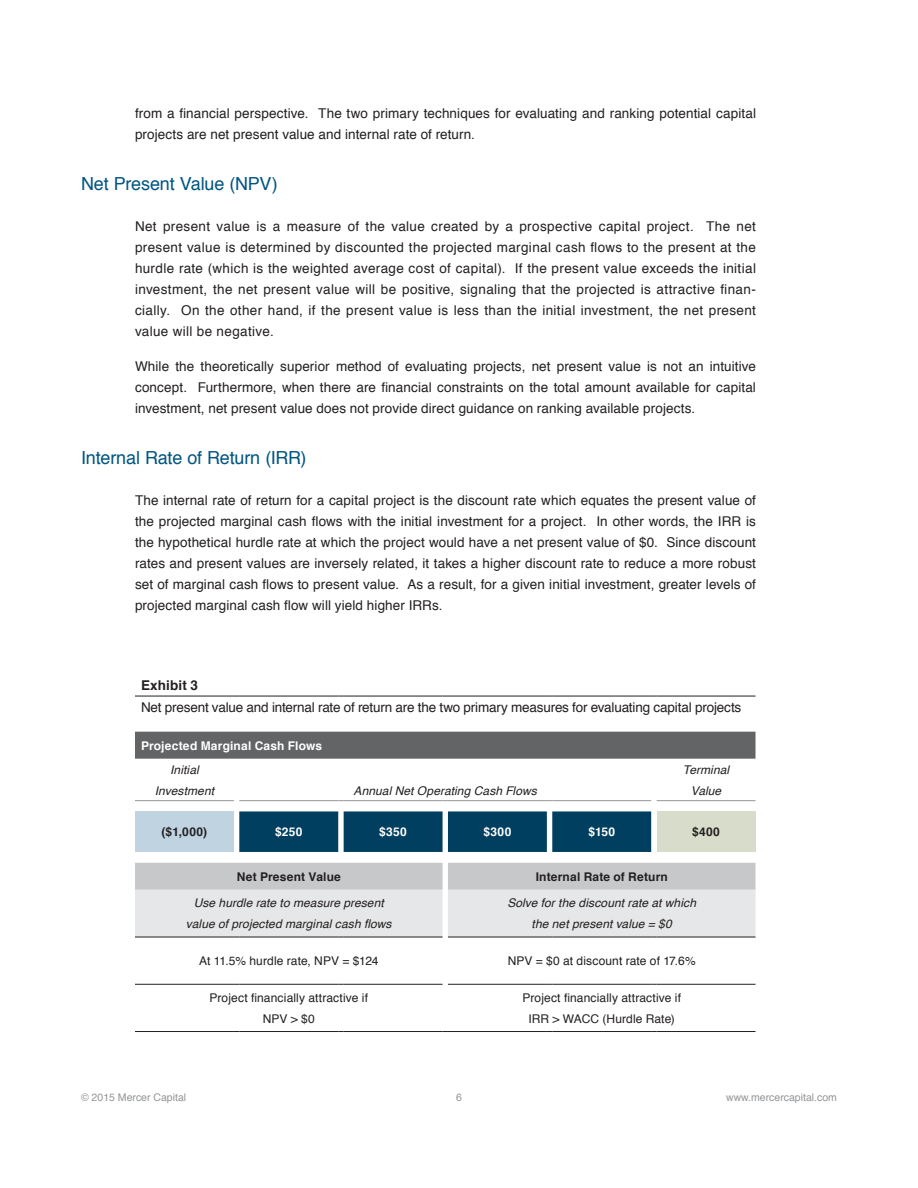
<style>
.page{position:relative;width:918px;height:1188px;background:#fff}
.page>*{position:absolute;margin:0;border:0;box-sizing:border-box;transform-origin:0 0}
.t1{font:18px "Helvetica";letter-spacing:-.01em;color:#005581}
.t2{font:13.5px/21px "Helvetica";letter-spacing:.005em;color:#231f20;text-align:justify}
.t3{font:13.5px "Helvetica";letter-spacing:-.015em;color:#231f20}
.t4{font:700 13.5px "Helvetica";letter-spacing:.01em;color:#231f20}
.t5{font:italic 12px/21px "Helvetica";letter-spacing:.01em;color:#231f20;text-align:center}
.t6{font:12px/21px "Helvetica";letter-spacing:.01em;color:#231f20;text-align:center}
.t7{font:700 12px "Helvetica";letter-spacing:.015em;color:#231f20}
.t8{font:700 12px "Helvetica";letter-spacing:.015em;color:#fff}
.t9{font:10.5px "Helvetica";color:#939598}
</style>
<div class="page">
<div style="left:135px;top:732px;width:621px;height:27px;background:#636466"></div>
<div style="left:135px;top:811px;width:99px;height:41px;background:#bfd3e1"></div>
<svg style="left:239px;top:811px;width:412px;height:41px;background:#114c69"></svg>
<div style="left:657px;top:811px;width:99px;height:41px;background:#d8ddcb"></div>
<hr style="left:135px;top:800px;width:99px;height:1px;background:#939598">
<hr style="left:239px;top:800px;width:99px;height:1px;background:#939598">
<hr style="left:344px;top:800px;width:99px;height:1px;background:#939598">
<hr style="left:448px;top:800px;width:99px;height:1px;background:#939598">
<hr style="left:552px;top:800px;width:99px;height:1px;background:#939598">
<hr style="left:657px;top:800px;width:99px;height:1px;background:#939598">
<hr style="left:135px;top:696px;width:99px;height:1px;background:#231f20">
<hr style="left:239px;top:696px;width:99px;height:1px;background:#231f20">
<hr style="left:344px;top:696px;width:99px;height:1px;background:#231f20">
<hr style="left:448px;top:696px;width:99px;height:1px;background:#231f20">
<hr style="left:552px;top:696px;width:99px;height:1px;background:#231f20">
<hr style="left:657px;top:696px;width:99px;height:1px;background:#231f20">
<svg style="left:135px;top:863px;width:621px;height:75px;background:#d9dadb"></svg>
<hr style="left:657px;top:937px;width:99px;height:1px;background:#231f20">
<hr style="left:135px;top:984px;width:99px;height:1px;background:#231f20">
<hr style="left:239px;top:984px;width:99px;height:1px;background:#231f20">
<hr style="left:344px;top:984px;width:99px;height:1px;background:#231f20">
<hr style="left:448px;top:984px;width:99px;height:1px;background:#231f20">
<hr style="left:552px;top:984px;width:99px;height:1px;background:#231f20">
<hr style="left:657px;top:984px;width:99px;height:1px;background:#231f20">
<hr style="left:135px;top:1031px;width:99px;height:1px;background:#231f20">
<hr style="left:239px;top:1031px;width:99px;height:1px;background:#231f20">
<hr style="left:344px;top:1031px;width:99px;height:1px;background:#231f20">
<hr style="left:448px;top:1031px;width:99px;height:1px;background:#231f20">
<hr style="left:552px;top:1031px;width:99px;height:1px;background:#231f20">
<hr style="left:657px;top:1031px;width:99px;height:1px;background:#231f20">
<p class="t2" style="left:135px;top:103px;width:623px">from a financial perspective. The two primary techniques for evaluating and ranking potential capital projects are net present value and internal rate of return.</p>
<h1 class="t1" style="left:81px;top:170px;width:198px">Net Present Value (NPV)</h1>
<p class="t2" style="left:135px;top:217px;width:623px">Net present value is a measure of the value created by a prospective capital project. The net present value is determined by discounted the projected marginal cash flows to the present at the hurdle rate (which is the weighted average cost of capital). If the present value exceeds the initial investment, the net present value will be positive, signaling that the projected is attractive finan&shy;cially. On the other hand, if the present value is less than the initial investment, the net present value will be negative.</p>
<p class="t2" style="left:135px;top:356px;width:623px">While the theoretically superior method of evaluating projects, net present value is not an intuitive concept. Furthermore, when there are financial constraints on the total amount available for capital investment, net present value does not provide direct guidance on ranking available projects.</p>
<h1 class="t1" style="left:81px;top:444px;width:227px">Internal Rate of Return (IRR)</h1>
<p class="t2" style="left:135px;top:490px;width:623px">The internal rate of return for a capital project is the discount rate which equates the present value of the projected marginal cash flows with the initial investment for a project. In other words, the IRR is the hypothetical hurdle rate at which the project would have a net present value of $0. Since discount rates and present values are inversely related, it takes a higher discount rate to reduce a more robust set of marginal cash flows to present value. As a result, for a given initial investment, greater levels of projected marginal cash flow will yield higher IRRs.</p>
<p class="t4" style="left:141px;top:674px;width:59px">Exhibit 3</p>
<p class="t3" style="left:141px;top:697px;width:602px">Net present value and internal rate of return are the two primary measures for evaluating capital projects</p>
<p class="t8" style="left:141px;top:736px;width:183px">Projected Marginal Cash Flows</p>
<p class="t5" style="left:155px;top:759px;width:61px">Initial<br>Investment</p>
<p class="t5" style="left:683px;top:759px;width:48px">Terminal<br>Value</p>
<p class="t5" style="left:354px;top:780px;width:185px">Annual Net Operating Cash Flows</p>
<p class="t7" style="left:162px;top:822px;width:47px">($1,000)</p>
<p class="t8" style="left:275px;top:822px;width:29px">$250</p>
<p class="t8" style="left:379px;top:822px;width:29px">$350</p>
<p class="t8" style="left:483px;top:822px;width:29px">$300</p>
<p class="t8" style="left:588px;top:822px;width:28px">$150</p>
<p class="t7" style="left:692px;top:822px;width:29px">$400</p>
<p class="t7" style="left:237px;top:867px;width:106px">Net Present Value</p>
<p class="t7" style="left:536px;top:867px;width:134px">Internal Rate of Return</p>
<p class="t5" style="left:186px;top:893px;width:207px">Use hurdle rate to measure present value of projected marginal cash flows</p>
<p class="t5" style="left:507px;top:893px;width:190px">Solve for the discount rate at which the net present value = $0</p>
<p class="t6" style="left:199px;top:951px;width:181px">At 11.5% hurdle rate, NPV = $124</p>
<p class="t6" style="left:508px;top:951px;width:189px">NPV = $0 at discount rate of 17.6%</p>
<p class="t6" style="left:209px;top:988px;width:160px">Project financially attractive if<br>NPV &gt; $0</p>
<p class="t6" style="left:522px;top:988px;width:160px">Project financially attractive if<br>IRR &gt; WACC (Hurdle Rate)</p>
<p class="t9" style="left:81px;top:1090px;width:107px">© 2015 Mercer Capital</p>
<p class="t9" style="left:456px;top:1090px;width:7px">6</p>
<p class="t9" style="left:726px;top:1090px;width:112px">www.mercercapital.com</p>
</div>
